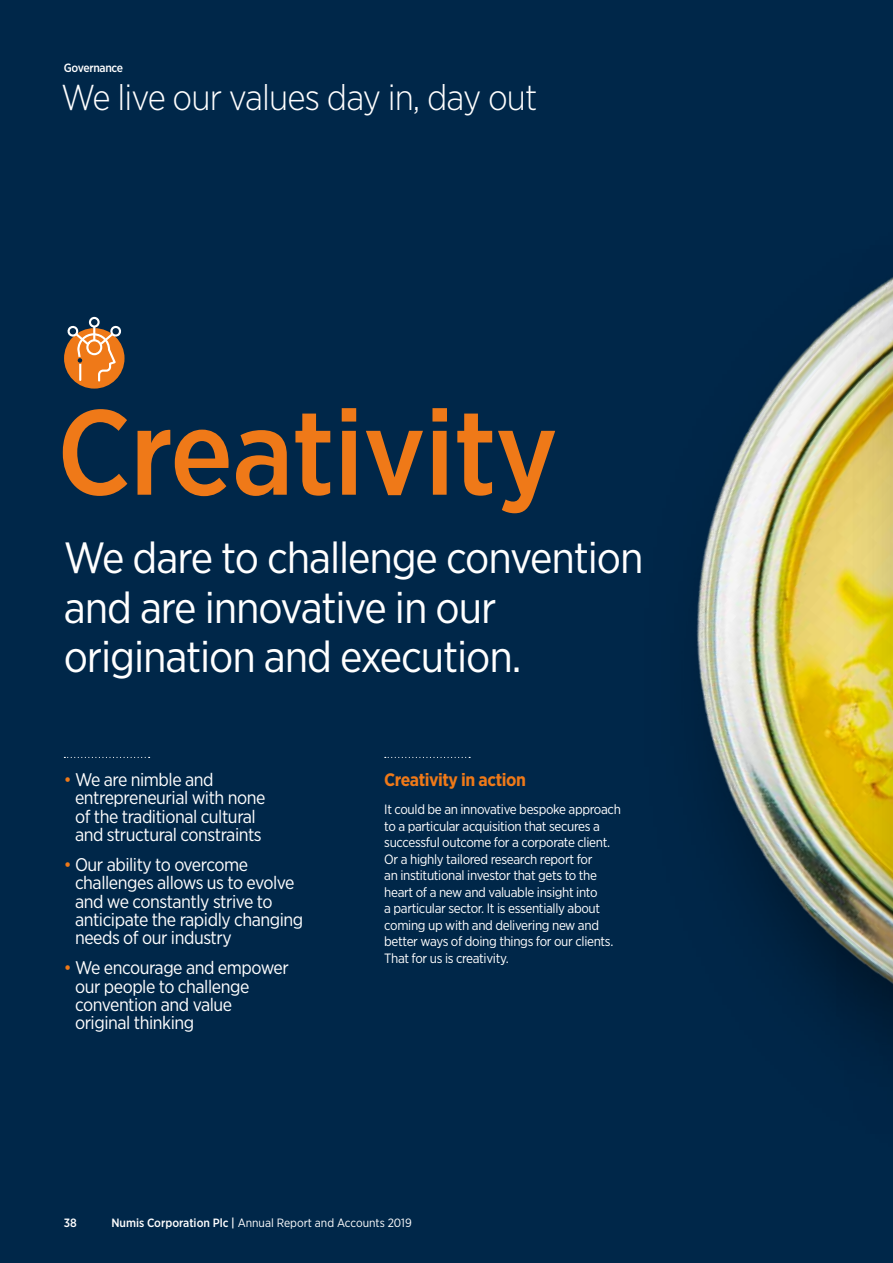
<style>
.page{position:relative;width:893px;height:1263px;background:#002749}
.page>*{position:absolute;margin:0;border:0;box-sizing:border-box;transform-origin:0 0}
.t1{font:500 120.6px "Gotham Narrow";letter-spacing:-.01em;color:#ef7918}
.t2{font:43.65px/49.7px "Gotham Narrow";letter-spacing:-.025em;color:#fff}
.t3{font:300 36px "Gotham Narrow";letter-spacing:-.025em;color:#fff}
.t4{font:18.3px/18.3px "Gotham Narrow";letter-spacing:-.025em;color:#fff}
.t5{font:700 18px "Gotham Narrow";letter-spacing:-.025em;color:#ef7918}
.t6{font:13.5px/16.5px "Gotham Narrow";letter-spacing:-.025em;color:#fff}
.t7{font:12px "Gotham Narrow";color:#fff}
.t8{font:500 12px "Gotham Narrow";letter-spacing:-.025em;color:#fff}
.s1{color:#ef7918}
.s2{font-weight:500}
</style>
<div class="page">
<svg style="left:64px;top:328px;width:61px;height:61px"></svg>
<div style="left:89px;top:317px;width:11px;height:11px;border:2px solid #fff;border-radius:50%"></div>
<svg style="left:67px;top:324px;width:55px;height:59px;background:#cd8346"></svg>
<svg style="left:64px;top:757px;width:86px;height:1px"></svg>
<svg style="left:385px;top:757px;width:85px;height:1px"></svg>
<img style="left:696px;top:322px;width:138px;height:681px">
<div style="left:834px;top:158px;width:59px;height:1063px;background:#000;opacity:.75"></div>
<p class="t8" style="left:64px;top:60px;width:61px">Governance</p>
<h3 class="t3" style="left:61px;top:75px;width:478px">We live our values day in, day out</h3>
<h1 class="t1" style="left:57px;top:376px;width:503px">Creativity</h1>
<h2 class="t2" style="left:64px;top:532px;width:581px">We dare to challenge convention and are innovative in our origination and execution.</h2>
<h3 class="t4" style="left:75px;top:770px;width:192px;text-indent:-11px"><span class="s1">•</span> We are nimble and entrepreneurial with none of the traditional cultural and structural constraints</h3>
<h3 class="t4" style="left:75px;top:855px;width:230px;text-indent:-11px"><span class="s1">•</span> Our ability to overcome challenges allows us to evolve and we constantly strive to anticipate the rapidly changing needs of our industry</h3>
<h3 class="t4" style="left:75px;top:958px;width:215px;text-indent:-11px"><span class="s1">•</span> We encourage and empower our people to challenge convention and value original thinking</h3>
<h3 class="t5" style="left:384px;top:768px;width:143px">Creativity in action</h3>
<p class="t6" style="left:384px;top:801px;width:238px">It could be an innovative bespoke approach to a particular acquisition that secures a successful outcome for a corporate client.<br>Or a highly tailored research report for<br>an institutional investor that gets to the heart of a new and valuable insight into<br>a particular sector. It is essentially about coming up with and delivering new and better ways of doing things for our clients.<br>That for us is creativity.</p>
<p class="t8" style="left:64px;top:1215px;width:15px">38</p>
<p class="t7" style="left:111px;top:1216px;width:302px"><span class="s2">Numis Corporation Plc |</span> Annual Report and Accounts 2019</p>
</div>
